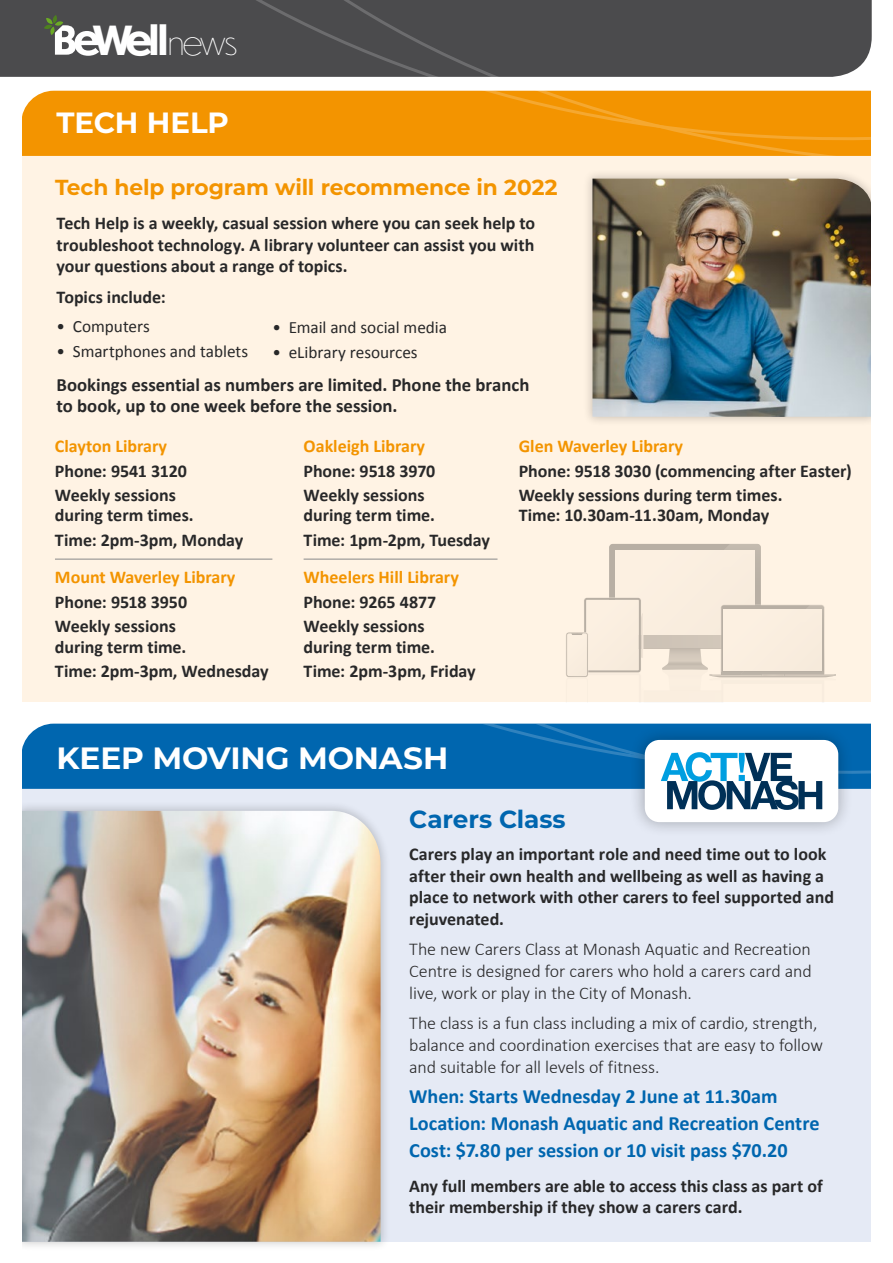
<style>
.page{position:relative;width:893px;height:1263px;background:#fff}
.page>*{position:absolute;margin:0;border:0;box-sizing:border-box;transform-origin:0 0}
.t1{font:700 39.3px "Dunbar Tall";color:#fff}
.t2{font:700 30.75px "Montserrat";letter-spacing:-.005em;color:#fff}
.t3{font:700 29.25px "Montserrat";letter-spacing:-.01em;color:#fff}
.t4{font:700 24.75px "Montserrat";letter-spacing:-.005em;color:#0066af}
.t5{font:700 21.75px "Montserrat";letter-spacing:-.01em;color:#f39400}
.t6{font:700 20.25px/26.8px "Calibri";color:#0066af}
.t7{font:700 18.75px/21px "Calibri";color:#282829}
.t8{font:700 18px/24.5px "Calibri";color:#282829}
.t9{font:300 18px/21.8px "Calibri";letter-spacing:-.01em;color:#282829;text-align:justify}
.t10{font:700 18px "Calibri";color:#f39400}
.t11{font:17.25px "Calibri";letter-spacing:-.005em;color:#282829}
.s1{font-weight:200;font-size:29.85px}
</style>
<div class="page">
<div style="left:21px;top:145px;width:851px;height:557px;background:#fff3e4"></div>
<div style="left:21px;top:783px;width:851px;height:459px;background:#e5eaf5"></div>
<div style="left:0;top:0;width:872px;height:77px;background:#4b4b4d"></div>
<svg style="left:44px;top:15px;width:55px;height:41px"></svg>
<div style="left:21px;top:91px;width:342px;height:65px;background:#f39400"></div>
<div style="left:21px;top:724px;width:342px;height:65px;background:#0066af"></div>
<hr style="left:55px;top:559px;width:217px;height:1px;background:#87888a">
<hr style="left:304px;top:559px;width:193px;height:1px;background:#87888a">
<svg style="left:363px;top:91px;width:509px;height:65px;background:#f39503"></svg>
<div style="left:582px;top:169px;width:300px;height:258px;background:#000;opacity:.2"></div>
<img style="left:592px;top:179px;width:280px;height:238px">
<div style="left:11px;top:801px;width:380px;height:451px;background:#000;opacity:.2"></div>
<img style="left:21px;top:811px;width:360px;height:431px">
<svg style="left:566px;top:544px;width:270px;height:134px"></svg>
<div style="left:629px;top:724px;width:225px;height:113px;background:#000;opacity:.3"></div>
<div style="left:645px;top:740px;width:193px;height:82px;background:#fff;border-radius:15px"></div>
<svg style="left:363px;top:724px;width:509px;height:86px"></svg>
<div style="left:0;top:85px;width:21px;height:1178px;background:#fff"></div>
<div style="left:872px;top:85px;width:21px;height:1178px;background:#fff"></div>
<h1 class="t1" style="left:93px;top:11px;width:146px">Well<span class="s1">news</span></h1>
<h3 class="t3" style="left:56px;top:101px;width:174px">TECH HELP</h3>
<p class="t5" style="left:55px;top:172px;width:504px">Tech help program will recommence in 2022</p>
<p class="t8" style="left:56px;top:212px;width:480px;line-height:21.8px;text-align:justify">Tech Help is a weekly, casual session where you can seek help to troubleshoot technology. A library volunteer can assist you with your questions about a range of topics.</p>
<p class="t8" style="left:56px;top:284px;width:111px">Topics include:</p>
<p class="t11" style="left:56px;top:316px;width:95px">• Computers</p>
<p class="t11" style="left:56px;top:341px;width:193px">• Smartphones and tablets</p>
<p class="t7" style="left:56px;top:374px;width:474px">Bookings essential as numbers are limited. Phone the branch to book, up to one week before the session.</p>
<p class="t11" style="left:272px;top:316px;width:176px">• Email and social media</p>
<p class="t11" style="left:272px;top:341px;width:147px">• eLibrary resources</p>
<p class="t10" style="left:55px;top:435px;width:114px">Clayton Library</p>
<p class="t8" style="left:55px;top:458px;width:133px">Phone: 9541 3120<br>Weekly sessions</p>
<p class="t8" style="left:55px;top:503px;width:190px">during term times.<br>Time: 2pm-3pm, Monday</p>
<p class="t10" style="left:55px;top:566px;width:182px">Mount Waverley Library</p>
<p class="t8" style="left:55px;top:589px;width:134px">Phone: 9518 3950<br>Weekly sessions</p>
<p class="t8" style="left:55px;top:634px;width:215px">during term time.<br>Time: 2pm-3pm, Wednesday</p>
<p class="t10" style="left:304px;top:435px;width:123px">Oakleigh Library</p>
<p class="t8" style="left:304px;top:458px;width:133px">Phone: 9518 3970<br>Weekly sessions</p>
<p class="t8" style="left:304px;top:503px;width:188px">during term time.<br>Time: 1pm-2pm, Tuesday</p>
<p class="t10" style="left:304px;top:566px;width:157px">Wheelers Hill Library</p>
<p class="t8" style="left:304px;top:589px;width:134px">Phone: 9265 4877<br>Weekly sessions</p>
<p class="t8" style="left:304px;top:634px;width:174px">during term time.<br>Time: 2pm-3pm, Friday</p>
<h2 class="t2" style="left:56px;top:735px;width:393px">KEEP MOVING MONASH</h2>
<p class="t10" style="left:519px;top:435px;width:166px">Glen Waverley Library</p>
<p class="t8" style="left:519px;top:458px;width:334px">Phone: 9518 3030 (commencing after Easter)<br>Weekly sessions during term times.</p>
<p class="t8" style="left:519px;top:503px;width:252px">Time: 10.30am-11.30am, Monday</p>
<h3 class="t4" style="left:409px;top:801px;width:158px">Carers Class</h3>
<p class="t8" style="left:409px;top:843px;width:426px;line-height:21.8px">Carers play an important role and need time out to look after their own health and wellbeing as well as having a place to network with other carers to feel supported and rejuvenated.</p>
<p class="t9" style="left:409px;top:938px;width:404px">The new Carers Class at Monash Aquatic and Recreation Centre is designed for carers who hold a carers card and live, work or play in the City of Monash.</p>
<p class="t9" style="left:409px;top:1012px;width:415px;text-align:left">The class is a fun class including a mix of cardio, strength, balance and coordination exercises that are easy to follow and suitable for all levels of fitness.</p>
<p class="t6" style="left:409px;top:1083px;width:412px">When: Starts Wednesday 2 June at 11.30am<br>Location: Monash Aquatic and Recreation Centre<br>Cost: $7.80 per session or 10 visit pass $70.20</p>
<p class="t8" style="left:409px;top:1175px;width:415px;line-height:21.8px">Any full members are able to access this class as part of their membership if they show a carers card.</p>
</div>
